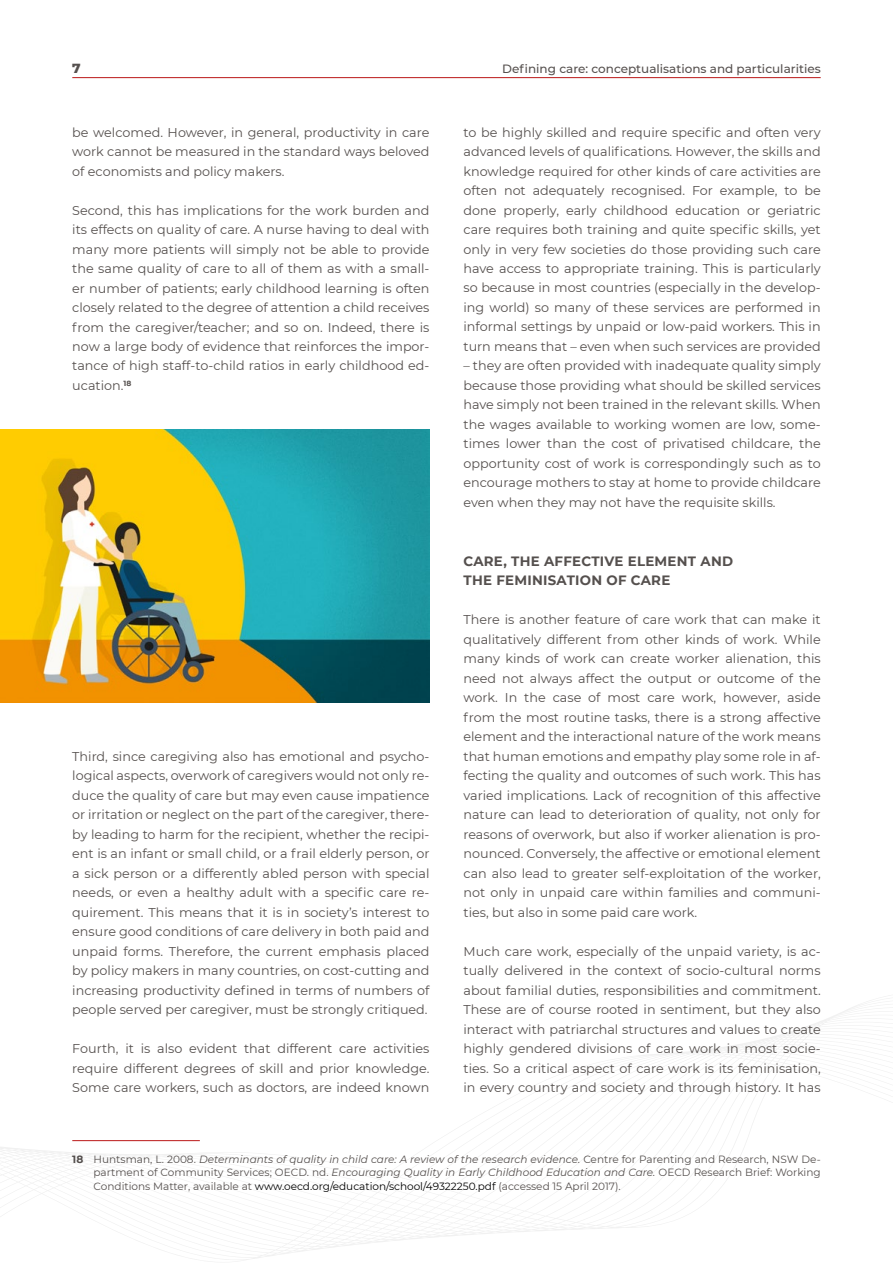
<style>
.page{position:relative;width:893px;height:1263px;background:#fff}
.page>*{position:absolute;margin:0;border:0;box-sizing:border-box;transform-origin:0 0}
.t1{font:700 13.5px/19.5px "Montserrat";letter-spacing:.02em;color:#55504e}
.t2{font:800 13.5px "Montserrat";color:#55504e}
.t3{font:12.75px/19.5px "Montserrat";color:#55504e;text-align:justify}
.t4{font:500 12px "Montserrat";color:#55504e}
.t5{font:10.5px/13.5px "Montserrat";color:#55504e;text-align:justify}
.s1{font-weight:700}
.s2{font-style:italic}
.s3{color:#000}
</style>
<div class="page">
<hr style="left:72px;top:77px;width:749px;height:1px;background:#bb1818">
<img style="left:0;top:429px;width:429px;height:273px">
<svg style="left:72px;top:1000px;width:816px;height:260px"></svg>
<svg style="left:0;top:1145px;width:600px;height:108px"></svg>
<p class="t2" style="left:72px;top:58px;width:10px">7</p>
<p class="t4" style="left:502px;top:60px;width:320px">Defining care: conceptualisations and particularities</p>
<p class="t3" style="left:72px;top:122px;width:359px">be welcomed. However, in general, productivity in care work cannot be measured in the standard ways beloved of economists and policy makers.</p>
<p class="t3" style="left:72px;top:200px;width:359px">Second, this has implications for the work burden and its effects on quality of care. A nurse having to deal with many more patients will simply not be able to provide the same quality of care to all of them as with a small&shy;er number of patients; early childhood learning is often closely related to the degree of attention a child receives from the caregiver/teacher; and so on. Indeed, there is now a large body of evidence that reinforces the impor&shy;tance of high staff-to-child ratios in early childhood ed&shy;ucation.<sup>18</sup></p>
<p class="t3" style="left:72px;top:746px;width:359px">Third, since caregiving also has emotional and psycho&shy;logical aspects, overwork of caregivers would not only re&shy;duce the quality of care but may even cause impatience or irritation or neglect on the part of the caregiver, there&shy;by leading to harm for the recipient, whether the recipi&shy;ent is an infant or small child, or a frail elderly person, or a sick person or a differently abled person with special needs, or even a healthy adult with a specific care re&shy;quirement. This means that it is in society’s interest to ensure good conditions of care delivery in both paid and unpaid forms. Therefore, the current emphasis placed by policy makers in many countries, on cost-cutting and increasing productivity defined in terms of numbers of people served per caregiver, must be strongly critiqued.</p>
<p class="t3" style="left:72px;top:1038px;width:359px">Fourth, it is also evident that different care activities require different degrees of skill and prior knowledge.<br>Some care workers, such as doctors, are indeed known</p>
<p class="t3" style="left:463px;top:122px;width:359px">to be highly skilled and require specific and often very advanced levels of qualifications. However, the skills and knowledge required for other kinds of care activities are often not adequately recognised. For example, to be done properly, early childhood education or geriatric care requires both training and quite specific skills, yet only in very few societies do those providing such care have access to appropriate training. This is particularly so because in most countries (especially in the develop&shy;ing world) so many of these services are performed in informal settings by unpaid or low-paid workers. This in turn means that – even when such services are provided</p>
<p class="t3" style="left:463px;top:356px;width:359px">– they are often provided with inadequate quality simply because those providing what should be skilled services have simply not been trained in the relevant skills. When the wages available to working women are low, some&shy;times lower than the cost of privatised childcare, the opportunity cost of work is correspondingly such as to encourage mothers to stay at home to provide childcare even when they may not have the requisite skills.</p>
<p class="t1" style="left:463px;top:550px;width:271px">CARE, THE AFFECTIVE ELEMENT AND<br>THE FEMINISATION OF CARE</p>
<p class="t3" style="left:463px;top:609px;width:359px">There is another feature of care work that can make it qualitatively different from other kinds of work. While many kinds of work can create worker alienation, this need not always affect the output or outcome of the work. In the case of most care work, however, aside from the most routine tasks, there is a strong affective element and the interactional nature of the work means that human emotions and empathy play some role in af&shy;fecting the quality and outcomes of such work. This has varied implications. Lack of recognition of this affective nature can lead to deterioration of quality, not only for reasons of overwork, but also if worker alienation is pro&shy;nounced. Conversely, the affective or emotional element can also lead to greater self-exploitation of the worker, not only in unpaid care within families and communi&shy;ties, but also in some paid care work.</p>
<p class="t3" style="left:463px;top:941px;width:359px">Much care work, especially of the unpaid variety, is ac&shy;tually delivered in the context of socio-cultural norms about familial duties, responsibilities and commitment.<br>These are of course rooted in sentiment, but they also interact with patriarchal structures and values to create highly gendered divisions of care work in most socie&shy;ties. So a critical aspect of care work is its feminisation, in every country and society and through history. It has</p>
<p class="t5" style="left:94px;top:1152px;width:729px;text-indent:-21px"><span class="s1">18</span> Huntsman, L. 2008. <span class="s2">Determinants of quality in child care: A review of the research evidence.</span> Centre for Parenting and Research, NSW De&shy;partment of Community Services; OECD. nd. <span class="s2">Encouraging Quality in Early Childhood Education and Care.</span> OECD Research Brief: Working Conditions Matter, available at <span class="s3">www.oecd.org/education/school/49322250.pdf</span> (accessed 15 April 2017).</p>
</div>
